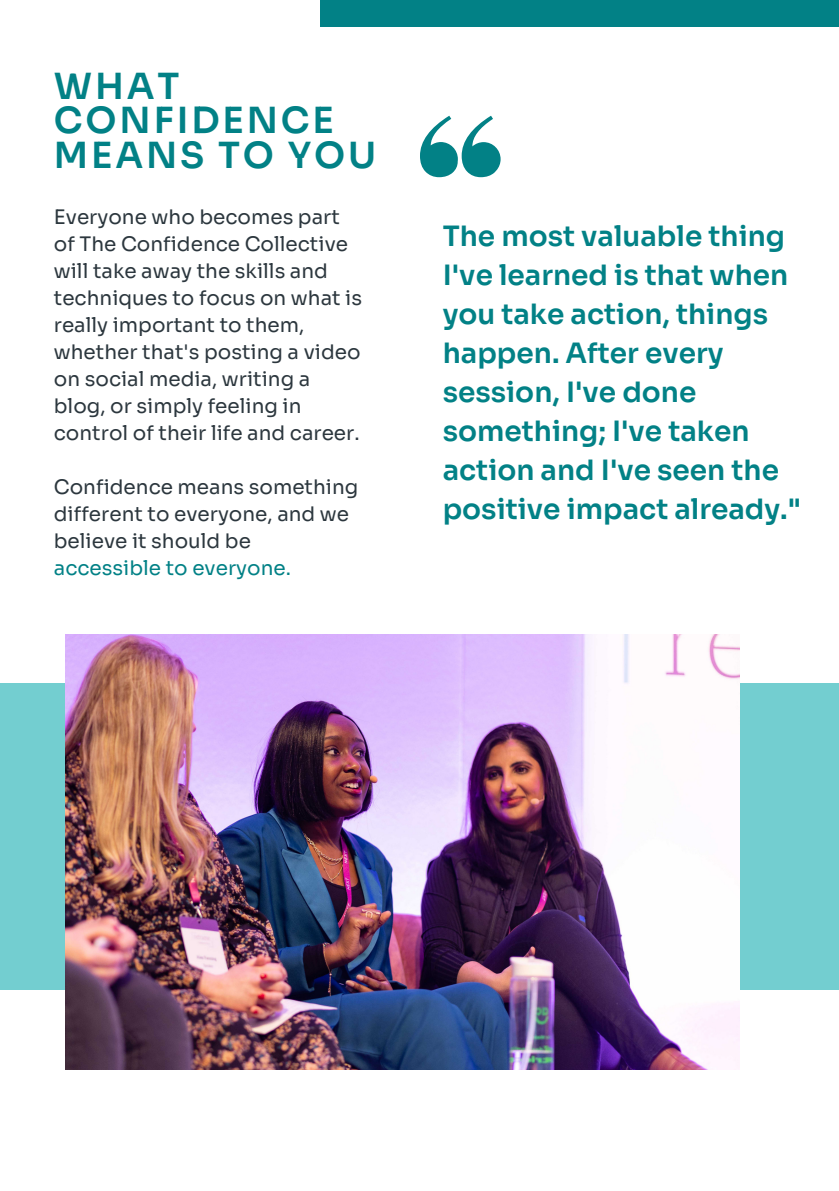
<style>
.page{position:relative;width:839px;height:1191px;background:#fff}
.page>*{position:absolute;margin:0;border:0;box-sizing:border-box;transform-origin:0 0}
.t1{font:600 36px/34.4px "Sora";letter-spacing:.08em;color:#028186}
.t2{font:600 28px/39px "Sora";color:#028186}
.t3{font:20px/27px "Sora";color:#2c373e}
.s1{color:#028186}
</style>
<div class="page">
<div style="left:0;top:683px;width:838px;height:306px;background:#73ced0"></div>
<img style="left:66px;top:635px;width:673px;height:435px">
<div style="left:319px;top:0;width:519px;height:27px;background:#028186"></div>
<svg style="left:420px;top:116px;width:80px;height:61px"></svg>
<p class="t1" style="left:54px;top:69px;width:324px">WHAT<br>CONFIDENCE<br>MEANS TO YOU</p>
<p class="t3" style="left:54px;top:204px;width:310px">Everyone who becomes part of The Confidence Collective will take away the skills and techniques to focus on what is really important to them, whether that's posting a video on social media, writing a blog, or simply feeling in control of their life and career.</p>
<p class="t3" style="left:54px;top:474px;width:306px">Confidence means something different to everyone, and we believe it should be <span class="s1">accessible to everyone.</span></p>
<p class="t2" style="left:442px;top:217px;width:360px">The most valuable thing<br>I've learned is that when you take action, things happen. After every session, I've done something; I've taken action and I've seen the positive impact already."</p>
</div>
